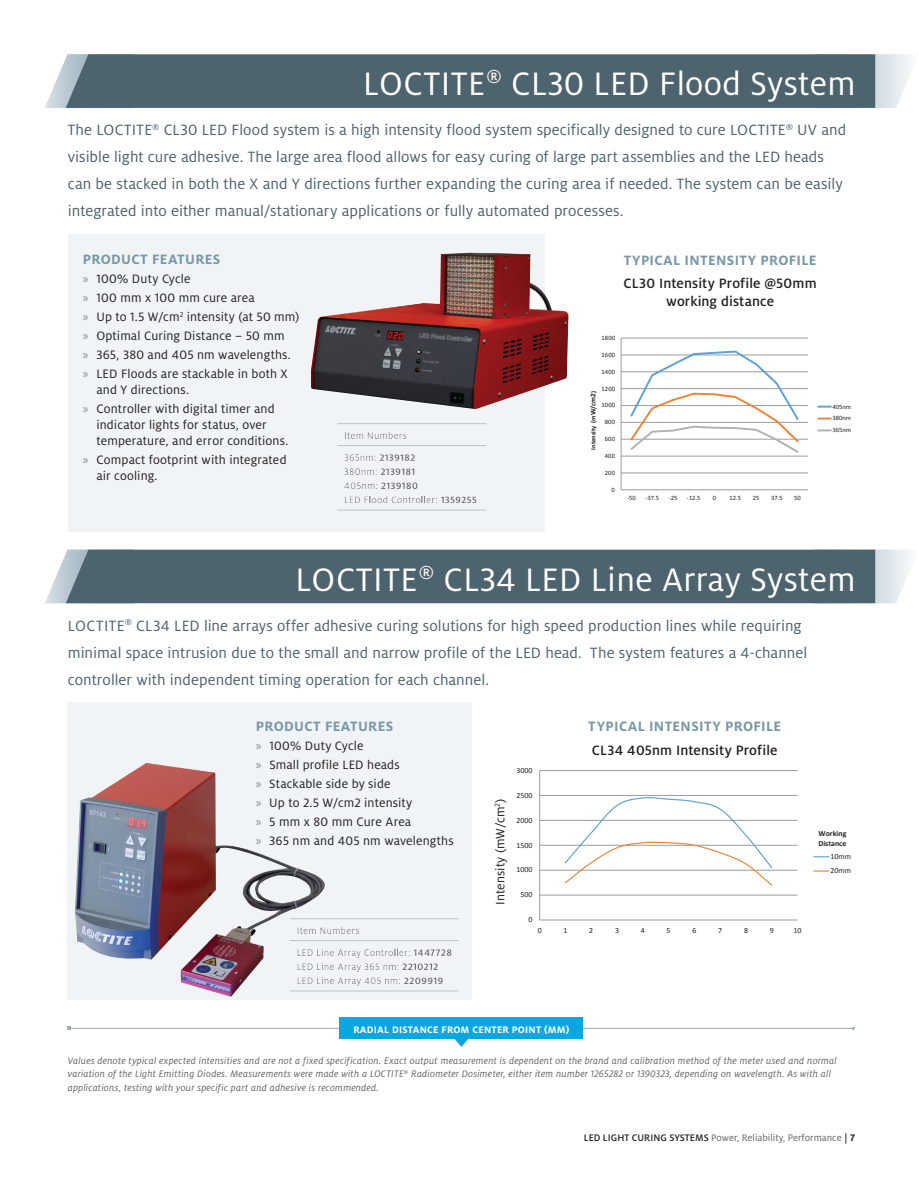
<style>
.page{position:relative;width:919px;height:1189px;background:#fff}
.page>*{position:absolute;margin:0;border:0;box-sizing:border-box;transform-origin:0 0}
.t1{font:36px "Henkel Milo";letter-spacing:.01em;color:#fff}
.t2{font:16.5px/27px "Henkel Milo";letter-spacing:.005em;color:#4d636e}
.t3{font:700 15px "Henkel Milo";letter-spacing:.025em;color:#7898a9}
.t4{font:500 15px/18px "Henkel Milo";letter-spacing:.01em;color:#231f20;text-align:center}
.t5{font:13.5px/18.9px "Henkel Milo";letter-spacing:.01em;color:#231f20}
.t6{font:italic 10.5px/13.5px "Henkel Milo";letter-spacing:.015em;color:#636366}
.t7{font:10.5px/14.2px "Henkel Milo";letter-spacing:.02em;color:#636366}
.t8{font:10.5px "Henkel Milo";color:#636366}
.t9{font:700 10.5px "Henkel Milo";letter-spacing:.02em;color:#fff}
.t10{font:7.8px/14.2px "Calibri";color:#231f20}
.t11{font:700 7.8px/9.6px "Calibri";color:#231f20}
.t12{font:6.6px/11.9px "Calibri";color:#231f20;text-align:justify}
.t13{font:700 6.6px "Calibri";color:#231f20}
.s1{font-family:"Myriad Pro";color:#7b8c95}
.s2{font-weight:700}
.s3{font-size:7.2px}
.s4{font-weight:500;color:#231f20}
.s5{font-weight:700;color:#231f20}
</style>
<div class="page">
<hr style="left:69px;top:1028px;width:784px;height:1px;background:#9dacb5">
<div style="left:340px;top:1017px;width:243px;height:22px;background:#08a7e0"></div>
<svg style="left:454px;top:1039px;width:14px;height:8px"></svg>
<div style="left:68px;top:234px;width:476px;height:297px;background:#f1f4f6"></div>
<div style="left:68px;top:702px;width:404px;height:297px;background:#f1f4f6"></div>
<svg style="left:45px;top:54px;width:865px;height:54px;background:#596d78"></svg>
<svg style="left:45px;top:549px;width:865px;height:54px;background:#5a6e79"></svg>
<svg style="left:620px;top:337px;width:212px;height:154px"></svg>
<hr style="left:337px;top:423px;width:149px;height:1px;background:#bcc4c9">
<hr style="left:337px;top:445px;width:149px;height:1px;background:#bcc4c9">
<hr style="left:337px;top:510px;width:149px;height:1px;background:#bcc4c9">
<img style="left:311px;top:252px;width:257px;height:157px">
<svg style="left:539px;top:770px;width:291px;height:151px"></svg>
<hr style="left:290px;top:918px;width:169px;height:1px;background:#bcc4c9">
<hr style="left:290px;top:940px;width:169px;height:1px;background:#bcc4c9">
<hr style="left:290px;top:990px;width:169px;height:1px;background:#bcc4c9">
<img style="left:75px;top:763px;width:250px;height:233px">
<h1 class="t1" style="left:363px;top:64px;width:494px">LOCTITE<sup>®</sup> CL30 LED Flood System</h1>
<p class="t2" style="left:68px;top:117px;width:780px">The LOCTITE<sup>®</sup> CL30 LED Flood system is a high intensity flood system specifically designed to cure LOCTITE<sup>®</sup> UV and visible light cure adhesive. The large area flood allows for easy curing of large part assemblies and the LED heads can be stacked in both the X and Y directions further expanding the curing area if needed. The system can be easily integrated into either manual/stationary applications or fully automated processes.</p>
<p class="t3" style="left:83px;top:251px;width:139px">PRODUCT FEATURES</p>
<p class="t5" style="left:83px;top:270px;width:218px"><span class="s1">»</span> 100% Duty Cycle<br><span class="s1">»</span> 100 mm x 100 mm cure area<br><span class="s1">»</span> Up to 1.5 W/cm<sup>2</sup> intensity (at 50 mm) <span class="s1">»</span> Optimal Curing Distance – 50 mm<br><span class="s1">»</span> 365, 380 and 405 nm wavelengths. <span class="s1">»</span> LED Floods are stackable in both X</p>
<p class="t5" style="left:83px;top:380px;width:193px;text-indent:14px">and Y directions.<br><span class="s1">»</span> Controller with digital timer and</p>
<p class="t5" style="left:96px;top:417px;width:193px;line-height:16.2px">indicator lights for status, over temperature, and error conditions.</p>
<p class="t5" style="left:96px;top:452px;width:192px;line-height:16.2px;text-indent:-13px"><span class="s1">»</span> Compact footprint with integrated air cooling.</p>
<p class="t7" style="left:344px;top:425px;width:73px;line-height:21.9px">Item Numbers<br>365nm: <span class="s2">2139182</span></p>
<p class="t7" style="left:344px;top:464px;width:134px">380nm: <span class="s2">2139181<br></span>405nm: <span class="s2">2139180<br></span>LED Flood Controller: <span class="s2">1359255</span></p>
<p class="t3" style="left:624px;top:252px;width:194px">TYPICAL INTENSITY PROFILE</p>
<p class="t4" style="left:623px;top:275px;width:194px">CL30 Intensity Profile @50mm working distance</p>
<p class="t12" style="left:601px;top:332px;width:15px">1800</p>
<p class="t12" style="left:601px;top:349px;width:15px">1600</p>
<p class="t12" style="left:601px;top:366px;width:15px">1400</p>
<p class="t12" style="left:601px;top:382px;width:15px">1200</p>
<p class="t13" style="left:589px;top:450px;width:60px;rotate:-90deg">Intensity (m<span class="s3">W/cm2</span>)</p>
<p class="t12" style="left:601px;top:399px;width:15px">1000</p>
<p class="t12" style="left:605px;top:416px;width:12px">800</p>
<p class="t12" style="left:605px;top:433px;width:12px">600</p>
<p class="t12" style="left:605px;top:450px;width:12px">400</p>
<p class="t12" style="left:605px;top:467px;width:12px">200</p>
<p class="t12" style="left:611px;top:484px;width:5px">0</p>
<p class="t12" style="left:627px;top:492px;width:10px">-50</p>
<p class="t12" style="left:645px;top:492px;width:15px">-37.5</p>
<p class="t12" style="left:668px;top:492px;width:10px">-25</p>
<p class="t12" style="left:687px;top:492px;width:15px">-12.5</p>
<p class="t12" style="left:713px;top:492px;width:5px">0</p>
<p class="t12" style="left:729px;top:492px;width:13px">12.5</p>
<p class="t12" style="left:753px;top:492px;width:8px">25</p>
<p class="t12" style="left:771px;top:492px;width:13px">37.5</p>
<p class="t12" style="left:794px;top:492px;width:8px">50</p>
<p class="t12" style="left:832px;top:400px;width:20px">405nm 380nm 365nm</p>
<h1 class="t1" style="left:295px;top:560px;width:561px">LOCTITE<sup>®</sup> CL34 LED Line Array System</h1>
<p class="t2" style="left:68px;top:612px;width:741px">LOCTITE<sup>®</sup> CL34 LED line arrays offer adhesive curing solutions for high speed production lines while requiring minimal space intrusion due to the small and narrow profile of the LED head. The system features a 4-channel controller with independent timing operation for each channel.</p>
<p class="t3" style="left:256px;top:718px;width:139px">PRODUCT FEATURES</p>
<p class="t5" style="left:256px;top:736px;width:199px"><span class="s1">»</span> 100% Duty Cycle<br><span class="s1">»</span> Small profile LED heads<br><span class="s1">»</span> Stackable side by side<br><span class="s1">»</span> Up to 2.5 W/cm2 intensity<br><span class="s1">»</span> 5 mm x 80 mm Cure Area<br><span class="s1">»</span> 365 nm and 405 nm wavelengths</p>
<p class="t7" style="left:297px;top:920px;width:157px;line-height:21.9px">Item Numbers<br>LED Line Array Controller: <span class="s2">1447728</span></p>
<p class="t7" style="left:297px;top:959px;width:148px">LED Line Array 365 nm: <span class="s2">2210212<br></span>LED Line Array 405 nm: <span class="s2">2209919</span></p>
<p class="t5" style="left:491px;top:905px;width:108px;rotate:-90deg">Intensity (mW/cm<sup>2</sup>)</p>
<p class="t10" style="left:516px;top:763px;width:17px">3000</p>
<p class="t10" style="left:516px;top:788px;width:17px">2500</p>
<p class="t10" style="left:516px;top:813px;width:17px">2000</p>
<p class="t10" style="left:516px;top:838px;width:17px">1500</p>
<p class="t10" style="left:516px;top:863px;width:17px">1000</p>
<p class="t10" style="left:520px;top:887px;width:14px">500</p>
<p class="t10" style="left:528px;top:912px;width:5px">0</p>
<p class="t3" style="left:588px;top:718px;width:194px">TYPICAL INTENSITY PROFILE</p>
<p class="t4" style="left:592px;top:741px;width:187px">CL34 405nm Intensity Profile</p>
<p class="t10" style="left:538px;top:923px;width:5px">0</p>
<p class="t10" style="left:563px;top:923px;width:5px">1</p>
<p class="t10" style="left:589px;top:923px;width:5px">2</p>
<p class="t10" style="left:615px;top:923px;width:5px">3</p>
<p class="t10" style="left:641px;top:923px;width:5px">4</p>
<p class="t10" style="left:666px;top:923px;width:5px">5</p>
<p class="t10" style="left:692px;top:923px;width:5px">6</p>
<p class="t10" style="left:718px;top:923px;width:5px">7</p>
<p class="t10" style="left:744px;top:923px;width:5px">8</p>
<p class="t10" style="left:770px;top:923px;width:5px">9</p>
<p class="t10" style="left:793px;top:923px;width:9px">10</p>
<p class="t11" style="left:818px;top:828px;width:30px">Working<br>Distance</p>
<p class="t10" style="left:830px;top:849px;width:22px">10mm<br>20mm</p>
<p class="t9" style="left:353px;top:1023px;width:217px">RADIAL DISTANCE FROM CENTER POINT (MM)</p>
<p class="t6" style="left:68px;top:1054px;width:770px">Values denote typical expected intensities and are not a fixed specification. Exact output measurement is dependent on the brand and calibration method of the meter used and normal variation of the Light Emitting Diodes. Measurements were made with a LOCTITE<sup>®</sup> Radiometer Dosimeter, either item number 1265282 or 1390323, depending on wavelength. As with all applications, testing with your specific part and adhesive is recommended.</p>
<p class="t8" style="left:584px;top:1131px;width:273px"><span class="s4">LED LIGHT CURING SYSTEMS</span> Power, Reliability, Performance <span class="s4">|</span> <span class="s5">7</span></p>
</div>
